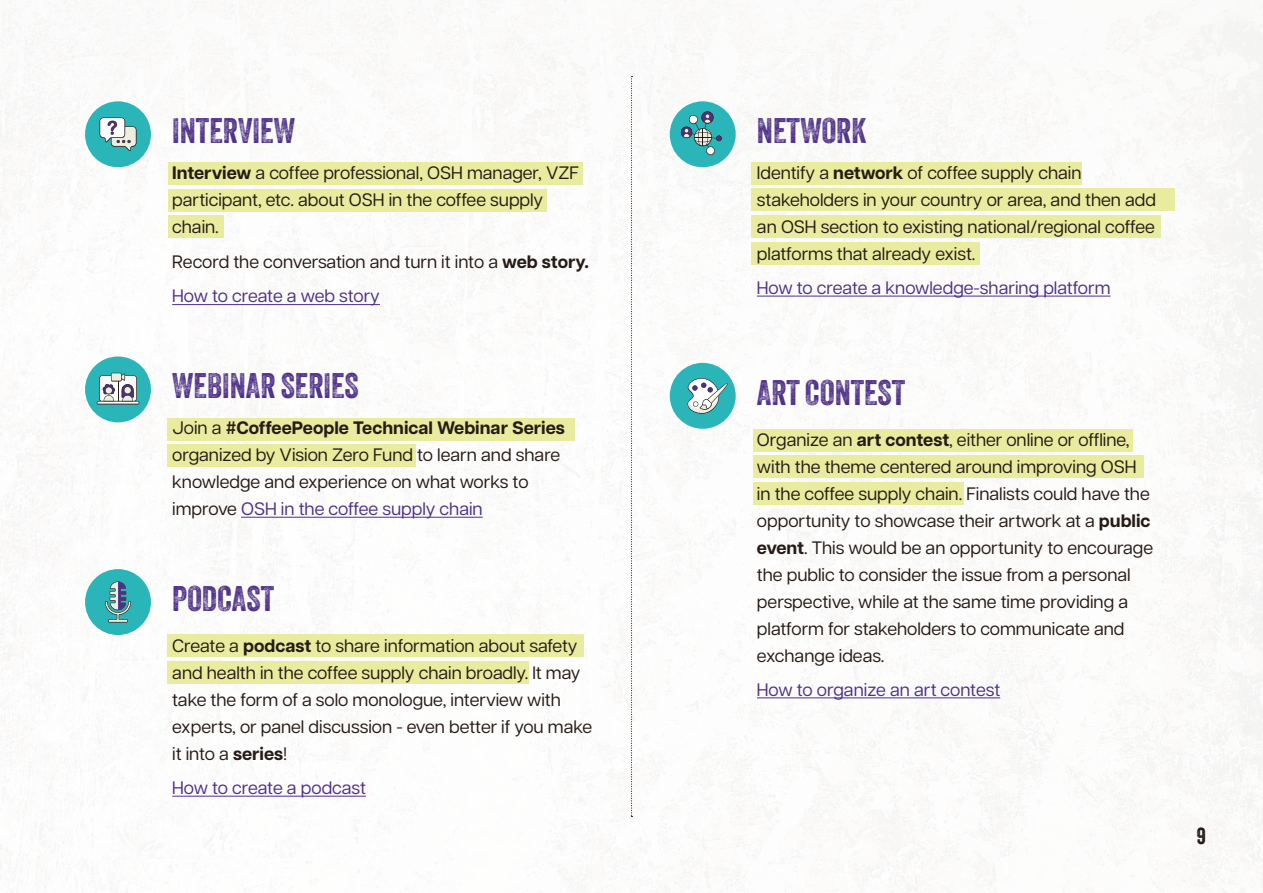
<style>
.page{position:relative;width:1263px;height:893px;background:#fff}
.page>*{position:absolute;margin:0;border:0;box-sizing:border-box;transform-origin:0 0}
.t1{font:34.5px "Veneer Two";color:#4e3088}
.t2{font:22.5px "Veneer";color:#261b16}
.t3{font:18px/27px "Articulat CF";color:#261b16}
.t4{font:18px "Articulat CF";color:#4e3088}
.s1{font-weight:700}
.s2{color:#4e3088}
</style>
<div class="page">
<img style="left:0;top:0;width:1263px;height:893px">
<svg style="left:631px;top:76px;width:1px;height:741px"></svg>
<div style="left:85px;top:101px;width:66px;height:66px;background:#2ab6b9;border-radius:50%"></div>
<svg style="left:100px;top:118px;width:36px;height:33px"></svg>
<div style="left:168px;top:163px;width:415px;height:22px;background:#e9eb9e"></div>
<div style="left:168px;top:189px;width:378px;height:23px;background:#e9eb9e"></div>
<div style="left:168px;top:216px;width:55px;height:22px;background:#e9eb9e"></div>
<hr style="left:172px;top:304px;width:208px;height:1px;background:#4e3088">
<div style="left:168px;top:418px;width:407px;height:22px;background:#e9eb9e"></div>
<div style="left:168px;top:444px;width:248px;height:23px;background:#e9eb9e"></div>
<hr style="left:241px;top:517px;width:242px;height:1px;background:#4e3088">
<div style="left:85px;top:356px;width:66px;height:66px;background:#2ab6b9;border-radius:50%"></div>
<hr style="left:97px;top:401px;width:42px;height:4px;background:#405f5d;border-radius:2px">
<hr style="left:97px;top:401px;width:42px;height:3px;background:#261b16">
<svg style="left:99px;top:373px;width:38px;height:29px"></svg>
<div style="left:670px;top:101px;width:66px;height:66px;background:#2ab6b9;border-radius:50%"></div>
<svg style="left:680px;top:110px;width:42px;height:45px"></svg>
<div style="left:752px;top:163px;width:330px;height:22px;background:#e9eb9e"></div>
<div style="left:752px;top:188px;width:423px;height:22px;background:#e9eb9e"></div>
<div style="left:752px;top:216px;width:409px;height:22px;background:#e9eb9e"></div>
<div style="left:752px;top:242px;width:228px;height:23px;background:#e9eb9e"></div>
<hr style="left:757px;top:296px;width:353px;height:1px;background:#4e3088">
<div style="left:85px;top:569px;width:66px;height:66px;background:#2ab6b9;border-radius:50%"></div>
<svg style="left:105px;top:581px;width:26px;height:41px"></svg>
<div style="left:167px;top:634px;width:417px;height:22px;background:#e9eb9e"></div>
<div style="left:167px;top:662px;width:361px;height:22px;background:#e9eb9e"></div>
<hr style="left:172px;top:796px;width:194px;height:1px;background:#4e3088">
<div style="left:670px;top:363px;width:66px;height:66px;background:#2ab6b9;border-radius:50%"></div>
<svg style="left:688px;top:378px;width:40px;height:36px"></svg>
<div style="left:753px;top:429px;width:379px;height:22px;background:#e9eb9e"></div>
<div style="left:753px;top:456px;width:390px;height:22px;background:#e9eb9e"></div>
<div style="left:753px;top:482px;width:211px;height:22px;background:#e9eb9e"></div>
<hr style="left:757px;top:697px;width:243px;height:1px;background:#4e3088">
<h1 class="t1" style="left:172px;top:110px;width:124px">INTERVIEW</h1>
<p class="t3" style="left:172px;top:158px;width:408px"><span class="s1">Interview</span> a coffee professional, OSH manager, VZF participant, etc. about OSH in the coffee supply chain.</p>
<p class="t3" style="left:172px;top:244px;width:418px;line-height:34px">Record the conversation and turn it into a <span class="s1">web story.<br></span><span class="s2">How to create a web story</span></p>
<h1 class="t1" style="left:172px;top:365px;width:188px">WEBINAR SERIES</h1>
<p class="t3" style="left:172px;top:413px;width:394px">Join a <span class="s1">#CoffeePeople Technical Webinar Series </span>organized by Vision Zero Fund to learn and share knowledge and experience on what works to improve <span class="s2">OSH in the coffee supply chain</span></p>
<h1 class="t1" style="left:172px;top:578px;width:103px">PODCAST</h1>
<p class="t3" style="left:172px;top:631px;width:421px">Create a <span class="s1">podcast</span> to share information about safety and health in the coffee supply chain broadly. It may take the form of a solo monologue, interview with experts, or panel discussion - even better if you make it into a <span class="s1">series</span>!</p>
<p class="t4" style="left:172px;top:775px;width:195px">How to create a podcast</p>
<h1 class="t1" style="left:757px;top:110px;width:111px">NETWORK</h1>
<p class="t3" style="left:757px;top:158px;width:401px">Identify a <span class="s1">network</span> of coffee supply chain stakeholders in your country or area, and then add an OSH section to existing national/regional coffee platforms that already exist.</p>
<p class="t4" style="left:757px;top:275px;width:355px">How to create a knowledge-sharing platform</p>
<h1 class="t1" style="left:757px;top:372px;width:150px">ART CONTEST</h1>
<p class="t3" style="left:757px;top:425px;width:398px">Organize an <span class="s1">art contest</span>, either online or offline, with the theme centered around improving OSH in the coffee supply chain. Finalists could have the opportunity to showcase their artwork at a <span class="s1">public event</span>. This would be an opportunity to encourage the public to consider the issue from a personal perspective, while at the same time providing a platform for stakeholders to communicate and exchange ideas.</p>
<p class="t4" style="left:757px;top:676px;width:245px">How to organize an art contest</p>
<p class="t2" style="left:1197px;top:822px;width:11px">9</p>
</div>
